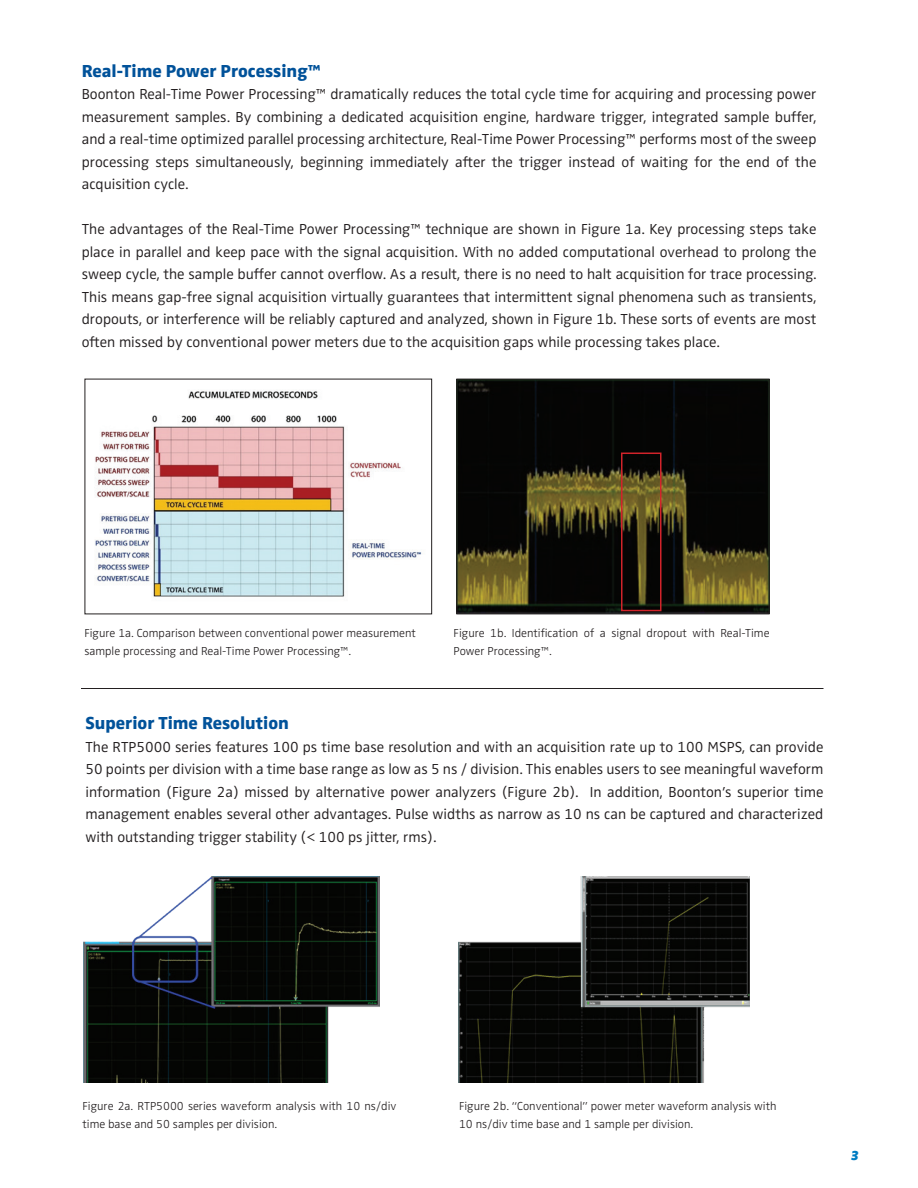
<style>
.page{position:relative;width:918px;height:1188px;background:#fff}
.page>*{position:absolute;margin:0;border:0;box-sizing:border-box;transform-origin:0 0}
.t1{font:800 18px "Zwo Pro";color:#01529a}
.t2{font:300 15px/22.5px "Zwo Pro";color:#231f20;text-align:justify}
.t3{font:italic 900 13.5px "Zwo Pro";color:#007cc2}
.t4{font:300 12px/18px "Zwo Pro";color:#231f20}
</style>
<div class="page">
<img style="left:95px;top:391px;width:327px;height:206px">
<img style="left:458px;top:381px;width:309px;height:231px">
<div style="left:456px;top:379px;width:313px;height:235px;border:1px solid #231f20"></div>
<img style="left:83px;top:877px;width:297px;height:205px">
<img style="left:459px;top:877px;width:291px;height:205px">
<div style="left:621px;top:453px;width:41px;height:158px;border:2px solid #d1232a"></div>
<hr style="left:81px;top:688px;width:743px;height:1px;background:#231f20">
<p class="t1" style="left:82px;top:60px;width:241px">Real-Time Power Processing™</p>
<p class="t2" style="left:82px;top:83px;width:736px">Boonton Real-Time Power Processing™ dramatically reduces the total cycle time for acquiring and processing power measurement samples. By combining a dedicated acquisition engine, hardware trigger, integrated sample buffer, and a real-time optimized parallel processing architecture, Real-Time Power Processing™ performs most of the sweep processing steps simultaneously, beginning immediately after the trigger instead of waiting for the end of the acquisition cycle.</p>
<p class="t2" style="left:82px;top:218px;width:736px">The advantages of the Real-Time Power Processing™ technique are shown in Figure 1a. Key processing steps take place in parallel and keep pace with the signal acquisition. With no added computational overhead to prolong the sweep cycle, the sample buffer cannot overflow. As a result, there is no need to halt acquisition for trace processing.<br>This means gap-free signal acquisition virtually guarantees that intermittent signal phenomena such as transients, dropouts, or interference will be reliably captured and analyzed, shown in Figure 1b. These sorts of events are most often missed by conventional power meters due to the acquisition gaps while processing takes place.</p>
<p class="t4" style="left:84px;top:624px;width:333px">Figure 1a. Comparison between conventional power measurement sample processing and Real-Time Power Processing™.</p>
<p class="t4" style="left:454px;top:624px;width:317px">Figure 1b. Identification of a signal dropout with Real-Time<br>Power Processing™.</p>
<p class="t1" style="left:86px;top:712px;width:205px">Superior Time Resolution</p>
<p class="t2" style="left:86px;top:736px;width:739px">The RTP5000 series features 100 ps time base resolution and with an acquisition rate up to 100 MSPS, can provide 50 points per division with a time base range as low as 5 ns / division. This enables users to see meaningful waveform information (Figure 2a) missed by alternative power analyzers (Figure 2b). In addition, Boonton’s superior time management enables several other advantages. Pulse widths as narrow as 10 ns can be captured and characterized with outstanding trigger stability (&lt; 100 ps jitter, rms).</p>
<p class="t4" style="left:82px;top:1098px;width:315px">Figure 2a. RTP5000 series waveform analysis with 10 ns/div time base and 50 samples per division.</p>
<p class="t4" style="left:459px;top:1098px;width:319px">Figure 2b. “Conventional” power meter waveform analysis with<br>10 ns/div time base and 1 sample per division.</p>
<p class="t3" style="left:851px;top:1148px;width:9px">3</p>
</div>
